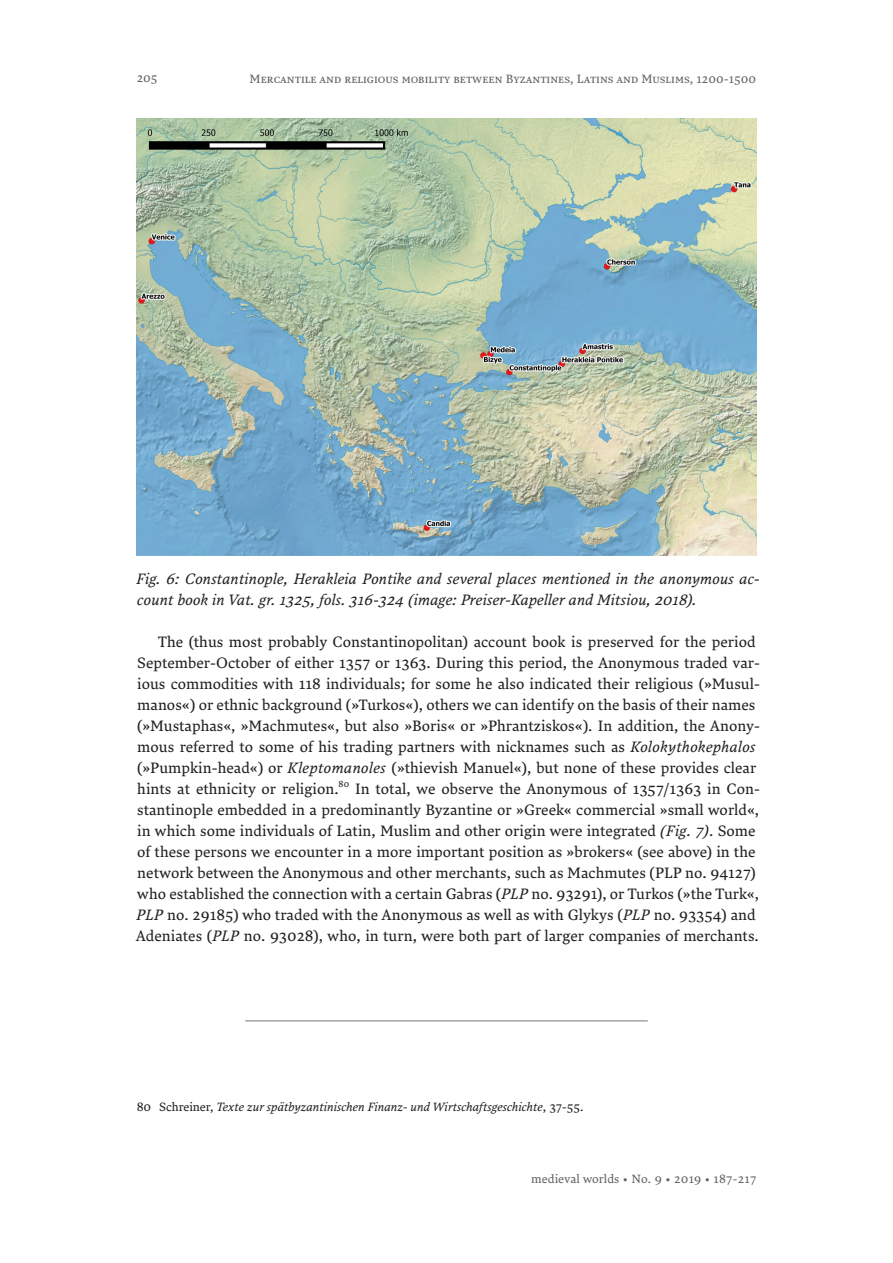
<style>
.page{position:relative;width:893px;height:1263px;background:#fff}
.page>*{position:absolute;margin:0;border:0;box-sizing:border-box;transform-origin:0 0}
.Copy{font:15px/21px "Lava Pro";color:#231f20}
.t1{font:italic 15px/21px "Lava Pro";color:#231f20}
.Headline{font:12px "Lava Pro";color:#636366}
.Footnote_copy{font:italic 12px "Lava Pro";letter-spacing:-.01em;color:#231f20}
.Footnote_copy-2{font:12px "Lava Pro";letter-spacing:.015em;color:#636366}
.s1{font-style:italic}
.s2{font-style:normal}
</style>
<div class="page">
<hr style="left:245px;top:1020px;width:403px;height:1px;background:#76787b">
<img style="left:137px;top:118px;width:619px;height:438px">
<p class="Headline" style="left:137px;top:69px;width:22px">205</p>
<p class="Headline" style="left:250px;top:70px;width:508px">Mercantile and religious mobility between Byzantines, Latins and Muslims, 1200-1500</p>
<p class="t1" style="left:136px;top:567px;width:625px">Fig. 6: Constantinople, Herakleia Pontike and several places mentioned in the anonymous ac&shy;count book in Vat. gr. 1325, fols. 316-324 (image: Preiser-Kapeller and Mitsiou, 2018).</p>
<p class="Copy" style="left:136px;top:630px;width:626px;text-indent:22px">The (thus most probably Constantinopolitan) account book is preserved for the period September-October of either 1357 or 1363. During this period, the Anonymous traded var&shy;ious commodities with 118 individuals; for some he also indicated their religious (»Musul&shy;manos«) or ethnic background (»Turkos«), others we can identify on the basis of their names (»Mustaphas«, »Machmutes«, but also »Boris« or »Phrantziskos«). In addition, the Anony&shy;mous referred to some of his trading partners with nicknames such as <span class="s1">Kolokythokephalos </span>(»Pumpkin-head«) or <span class="s1">Kleptomanoles</span> (»thievish Manuel«), but none of these provides clear hints at ethnicity or religion.<sup>80</sup> In total, we observe the Anonymous of 1357/1363 in Con&shy;stantinople embedded in a predominantly Byzantine or »Greek« commercial »small world«, in which some individuals of Latin, Muslim and other origin were integrated <span class="s1">(Fig. 7)</span>. Some of these persons we encounter in a more important position as »brokers« (see above) in the network between the Anonymous and other merchants, such as Machmutes (PLP no. 94127) who established the connection with a certain Gabras (<span class="s1">PLP</span> no. 93291), or Turkos (»the Turk«, <span class="s1">PLP</span> no. 29185) who traded with the Anonymous as well as with Glykys (<span class="s1">PLP</span> no. 93354) and Adeniates (<span class="s1">PLP</span> no. 93028), who, in turn, were both part of larger companies of merchants.</p>
<p class="Footnote_copy" style="left:137px;top:1098px;width:448px"><span class="s2">80 Schreiner,</span> Texte zur spätbyzantinischen Finanz- und Wirtschaftsgeschichte<span class="s2">, 37-55.</span></p>
<p class="Footnote_copy-2" style="left:531px;top:1170px;width:226px">medieval worlds • No. 9 • 2019 • 187-217</p>
</div>
